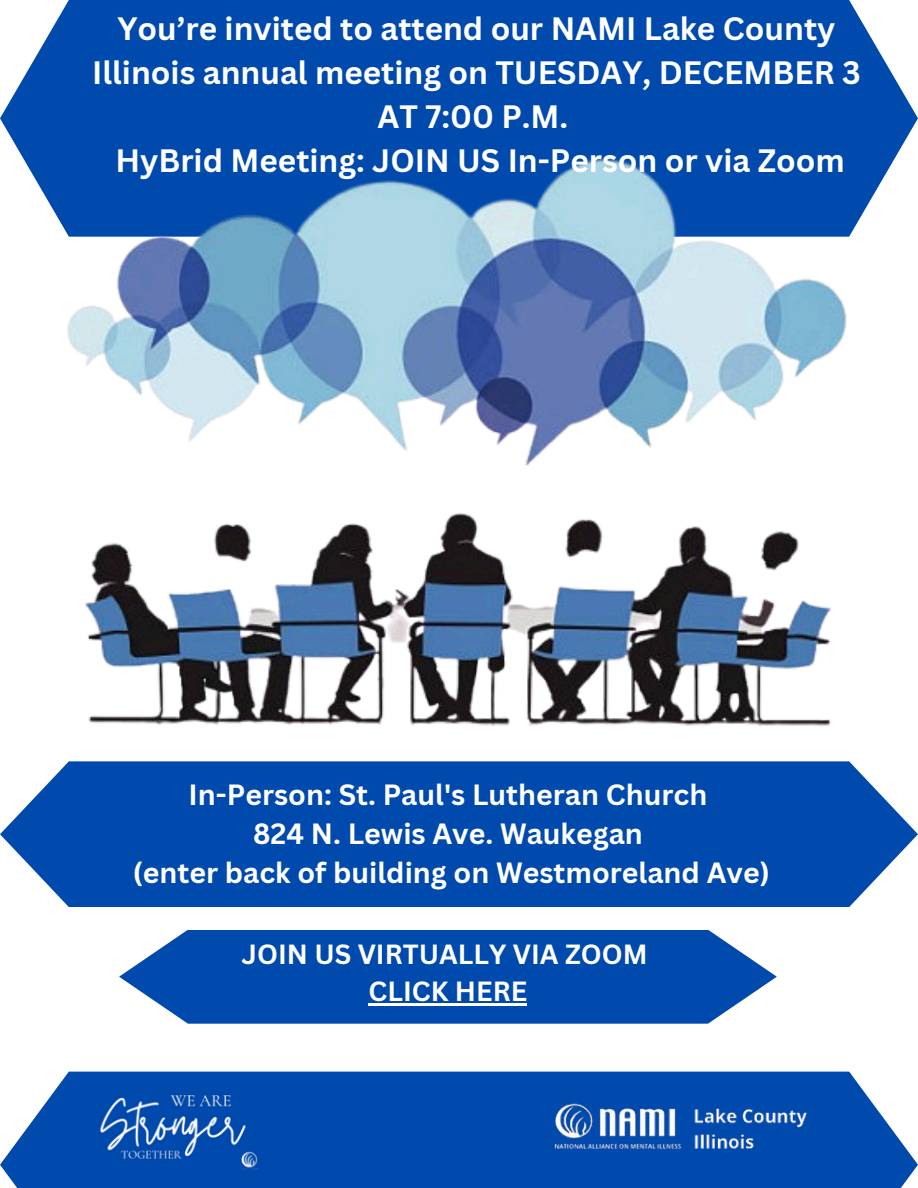
<style>
.page{position:relative;width:918px;height:1188px;background:#fff}
.page>*{position:absolute;margin:0;border:0;box-sizing:border-box;transform-origin:0 0}
.t1{font:700 31.5px/43.8px "Canva Sans";color:#fff;text-align:center}
.t2{font:700 28.5px/39.3px "Canva Sans";color:#fff;text-align:center}
.t3{font:700 27px "Canva Sans";color:#fff}
</style>
<div class="page">
<div style="left:0;top:1072px;width:918px;height:116px;background:#004aad"></div>
<div style="left:0;top:0;width:918px;height:153px;background:#004aad"></div>
<img style="left:20px;top:153px;width:878px;height:573px">
<img style="left:99px;top:1094px;width:159px;height:76px">
<img style="left:554px;top:1103px;width:253px;height:46px">
<svg style="left:0;top:761px;width:918px;height:146px;background:#1357b3"></svg>
<svg style="left:119px;top:930px;width:658px;height:94px;background:#1c5eb6"></svg>
<hr style="left:369px;top:1004px;width:158px;height:2px;background:#fff">
<p class="t1" style="left:92px;top:6px;width:770px">You’re invited to attend our NAMI Lake County Illinois annual meeting on TUESDAY, DECEMBER 3<br>AT 7:00 P.M.<br>HyBrid Meeting: JOIN US In-Person or via Zoom</p>
<p class="t2" style="left:133px;top:774px;width:639px">In-Person: St. Paul's Lutheran Church<br>824 N. Lewis Ave. Waukegan<br>(enter back of building on Westmoreland Ave)</p>
<p class="t3" style="left:242px;top:935px;width:408px">JOIN US VIRTUALLY VIA ZOOM</p>
<p class="t3" style="left:369px;top:972px;width:160px">CLICK HERE</p>
</div>
